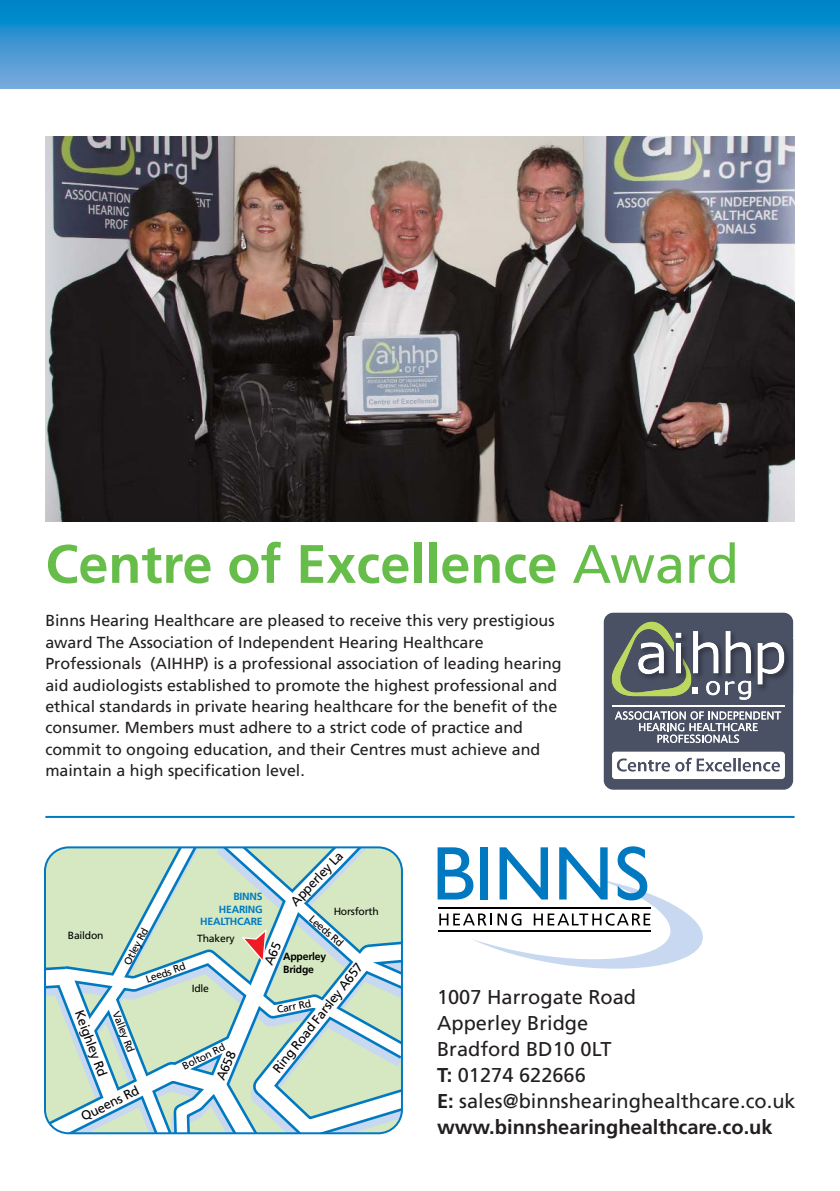
<style>
.page{position:relative;width:840px;height:1191px;background:#fff}
.page>*{position:absolute;margin:0;border:0;box-sizing:border-box;transform-origin:0 0}
.t1{font:700 54px "Frutiger";color:#67bd49}
.t2{font:20px/26px "Frutiger Roman+QHVUOW";color:#231f20}
.t3{font:20px "Frutiger Bold+GRTUFH";color:#231f20}
.t4{font:16px/21.4px "Frutiger";color:#231f20}
.t5{font:13px "Frutiger Roman+QPDMMS";color:#000}
.t6{font:10.4px "Frutiger Roman+QPDMMS";letter-spacing:-.02em;color:#000}
.t7{font:10.4px/12.4px "Frutiger Bold+KSJDOO";letter-spacing:-.02em;color:#0079c1;text-align:right}
.t8{font:10.4px/12.4px "Frutiger Bold+KSJDOO";letter-spacing:-.02em;color:#000}
.s1{font-weight:400}
.s2{font-family:"Frutiger Bold+GRTUFH"}
</style>
<div class="page">
<svg style="left:437px;top:846px;width:265px;height:122px"></svg>
<hr style="left:438px;top:907px;width:212px;height:2px;background:#000">
<hr style="left:438px;top:930px;width:212px;height:1px;background:#000">
<svg style="left:0;top:0;width:839px;height:88px"></svg>
<hr style="left:45px;top:816px;width:749px;height:2px;background:#007bc3">
<div style="left:603px;top:612px;width:189px;height:177px;background:#4a5164;border-radius:9px"></div>
<svg style="left:759px;top:642px;width:25px;height:13px"></svg>
<img style="left:792px;top:639px;width:1px;height:55px">
<img style="left:753px;top:643px;width:6px;height:12px">
<img style="left:753px;top:655px;width:36px;height:34px">
<svg style="left:611px;top:621px;width:139px;height:79px"></svg>
<img style="left:721px;top:627px;width:6px;height:55px">
<img style="left:727px;top:645px;width:26px;height:37px">
<hr style="left:611px;top:706px;width:80px;height:1px;background:#fff">
<svg style="left:614px;top:711px;width:166px;height:32px"></svg>
<hr style="left:691px;top:706px;width:93px;height:1px;background:#fff">
<svg style="left:612px;top:751px;width:172px;height:28px"></svg>
<img style="left:45px;top:136px;width:749px;height:386px">
<svg style="left:45px;top:847px;width:357px;height:286px"></svg>
<h1 class="t1" style="left:45px;top:542px;width:694px">Centre of Excellence <span class="s1">Award</span></h1>
<p class="t4" style="left:45px;top:611px;width:517px">Binns Hearing Healthcare are pleased to receive this very prestigious award The Association of Independent Hearing Healthcare Professionals (AIHHP) is a professional association of leading hearing aid audiologists established to promote the highest professional and ethical standards in private hearing healthcare for the benefit of the consumer. Members must adhere to a strict code of practice and commit to ongoing education, and their Centres must achieve and maintain a high specification level.</p>
<p class="t6" style="left:68px;top:930px;width:37px">Baildon</p>
<p class="t7" style="left:200px;top:891px;width:64px">BINNS<br>HEARING<br>HEALTHCARE</p>
<p class="t6" style="left:197px;top:933px;width:39px">Thakery</p>
<p class="t6" style="left:122px;top:961px;width:42px;rotate:-62deg">Otley Rd</p>
<p class="t6" style="left:145px;top:975px;width:43px;rotate:-20deg">Leeds Rd</p>
<p class="t6" style="left:191px;top:983px;width:19px">Idle</p>
<p class="t5" style="left:85px;top:1008px;width:71px;rotate:70deg">Keighley Rd</p>
<p class="t6" style="left:121px;top:1010px;width:44px;rotate:69deg">Valley Rd</p>
<p class="t5" style="left:79px;top:1111px;width:64px;rotate:-26deg">Queens Rd</p>
<p class="t6" style="left:181px;top:1062px;width:48px;rotate:-26deg">Bolton Rd</p>
<p class="t5" style="left:214px;top:1077px;width:32px;rotate:-67deg">A658</p>
<p class="t5" style="left:288px;top:899px;width:71px;rotate:-46deg">Apperley La</p>
<p class="t6" style="left:333px;top:906px;width:47px">Horsforth</p>
<p class="t6" style="left:314px;top:913px;width:43px;rotate:41deg">Leeds Rd</p>
<p class="t8" style="left:283px;top:951px;width:45px">Apperley<br>Bridge</p>
<p class="t5" style="left:271px;top:1067px;width:138px;rotate:-52deg">Ring Road Farsley A657</p>
<p class="t6" style="left:276px;top:1004px;width:36px;rotate:-11deg">Carr Rd</p>
<p class="t2" style="left:437px;top:985px;width:360px">1007 Harrogate Road<br>Apperley Bridge<br>Bradford BD10 0LT<br><span class="s2">T:</span> 01274 622666<br><span class="s2">E:</span> sales@binnshearinghealthcare.co.uk</p>
<p class="t3" style="left:437px;top:1115px;width:337px">www.binnshearinghealthcare.co.uk</p>
</div>
